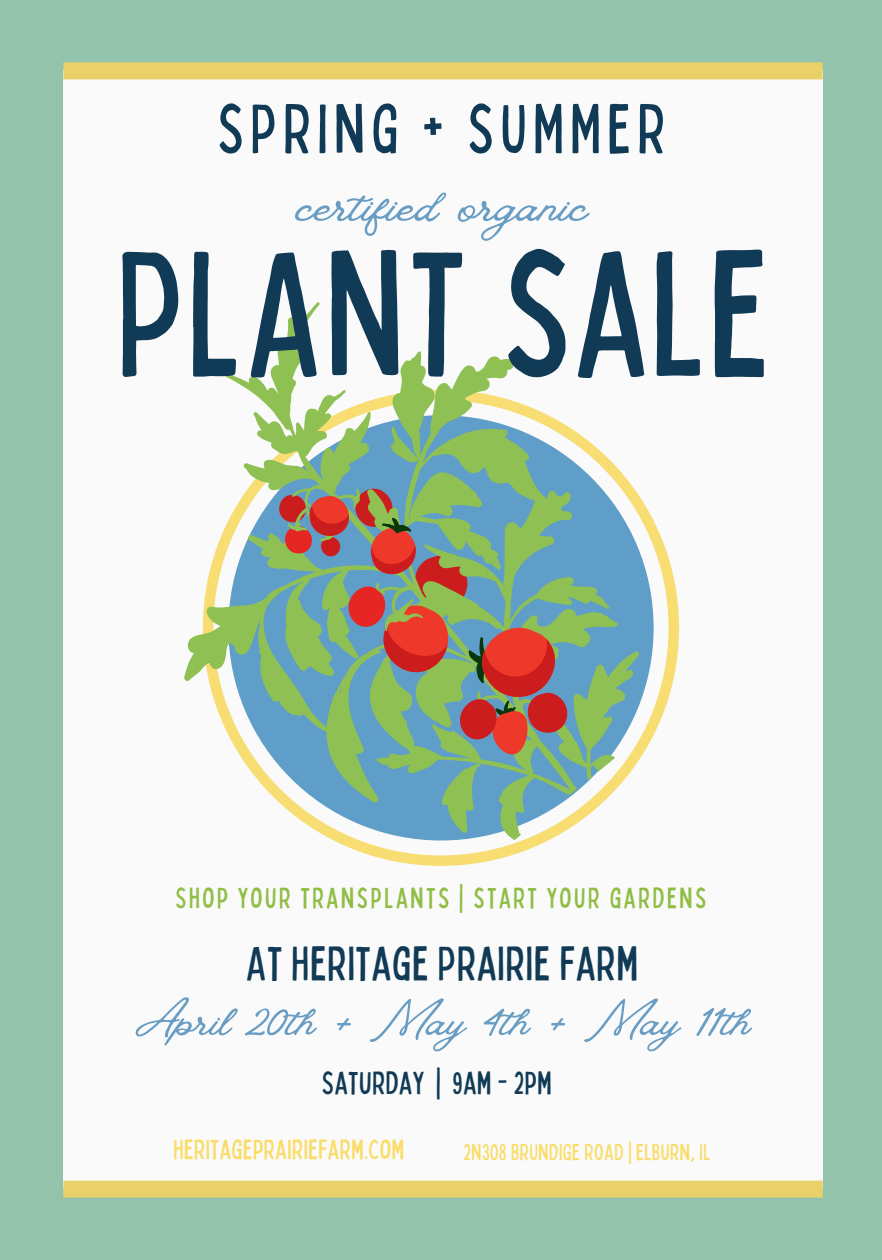
<style>
.page{position:relative;width:882px;height:1260px;background:#94c3ac}
.page>*{position:absolute;margin:0;border:0;box-sizing:border-box;transform-origin:0 0}
.t1{font:178.5px "font 000000002 b 8 fe 576";letter-spacing:.025em;color:#113a56}
.t2{font:69.65px "font 000000002 b 8 fe 576";letter-spacing:.095em;color:#113a56}
.t3{font:58.8px "font 000000002 b 8 fe 576";color:#699dc3}
.t4{font:53.38px "font 000000002 b 8 fe 576";color:#699dc3}
.t5{font:48.12px "font 000000002 b 8 fe 576";letter-spacing:.025em;color:#113a56}
.t6{font:32.2px "font 000000002 b 8 fe 576";letter-spacing:.025em;color:#113a56}
.t7{font:29.22px "font 000000002 b 8 fe 576";letter-spacing:.095em;color:#90be45}
.t8{font:27.82px "font 000000002 b 8 fe 576";letter-spacing:.025em;color:#fbdc68}
.t9{font:22.93px "font 000000002 b 8 fe 576";letter-spacing:.025em;color:#fbdc68}
</style>
<div class="page">
<div style="left:63px;top:71px;width:760px;height:1118px;background:#f9faf9"></div>
<div style="left:63px;top:1181px;width:760px;height:17px;background:#ead068"></div>
<div style="left:63px;top:62px;width:760px;height:17px;background:#ead068"></div>
<svg style="left:184px;top:302px;width:495px;height:564px"></svg>
<svg style="left:278px;top:481px;width:290px;height:275px;background:#8b8f78"></svg>
<h2 class="t2" style="left:217px;top:84px;width:449px">SPRING + SUMMER</h2>
<h3 class="t3" style="left:296px;top:169px;width:294px">CERTIFIED ORGANIC</h3>
<h1 class="t1" style="left:117px;top:198px;width:654px">PLANT SALE</h1>
<p class="t7" style="left:175px;top:879px;width:533px">SHOP YOUR TRANSPLANTS | START YOUR GARDENS</p>
<h3 class="t5" style="left:246px;top:932px;width:394px">AT HERITAGE PRAIRIE FARM</h3>
<h3 class="t4" style="left:136px;top:988px;width:616px">APRIL 20TH + MAY 4TH + MAY 11TH</h3>
<p class="t6" style="left:322px;top:1062px;width:231px">SATURDAY | 9AM - 2PM</p>
<p class="t8" style="left:173px;top:1131px;width:232px">HERITAGEPRAIRIEFARM.COM</p>
<p class="t9" style="left:464px;top:1137px;width:248px">2N308 BRUNDIGE ROAD | ELBURN, IL</p>
</div>
